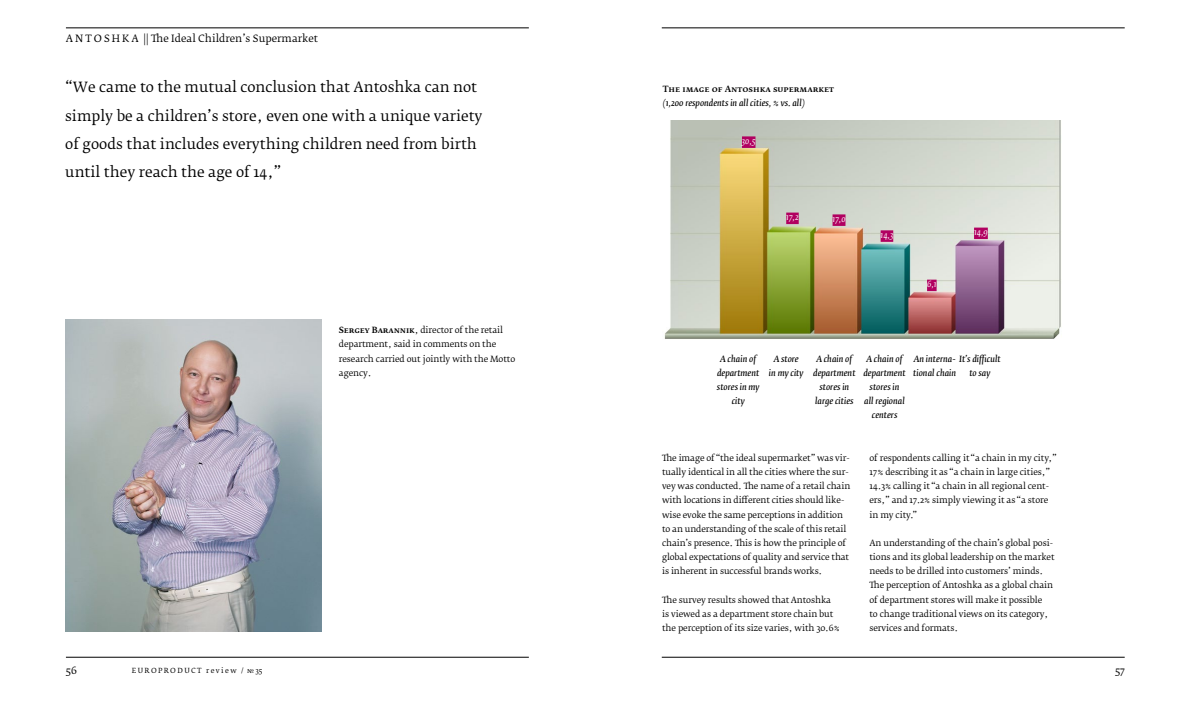
<style>
.page{position:relative;width:1191px;height:709px;background:#fff}
.page>*{position:absolute;margin:0;border:0;box-sizing:border-box;transform-origin:0 0}
.t1{font:14px/28.3px "Fedra Serif B Pro";color:#000}
.t2{font:10px "Fedra Serif B Pro";color:#000}
.t3{font:8.5px/14.2px "Fedra Serif B Pro";letter-spacing:-.01em;color:#000}
.t4{font:italic 8.5px/14.2px "Fedra Serif B Pro";color:#000;text-align:center}
.t5{font:500 8.5px "Fedra Serif B Pro";color:#000}
.t6{font:italic 8.5px "Fedra Serif B Pro";color:#fff}
.t7{font:7px "Fedra Serif B Pro";letter-spacing:.2em;color:#000}
.s1{font-weight:500}
</style>
<div class="page">
<img style="left:66px;top:319px;width:256px;height:312px">
<img style="left:664px;top:120px;width:397px;height:219px">
<div style="left:742px;top:136px;width:13px;height:12px;background:#b10060"></div>
<div style="left:786px;top:212px;width:12px;height:12px;background:#b10060"></div>
<div style="left:832px;top:214px;width:13px;height:12px;background:#b10060"></div>
<div style="left:880px;top:230px;width:13px;height:12px;background:#b10060"></div>
<div style="left:974px;top:227px;width:13px;height:12px;background:#b10060"></div>
<div style="left:927px;top:280px;width:9px;height:11px;background:#b10060"></div>
<hr style="left:66px;top:27px;width:463px;height:1px;background:#000">
<hr style="left:66px;top:656px;width:463px;height:1px;background:#000">
<hr style="left:662px;top:27px;width:462px;height:1px;background:#000">
<hr style="left:662px;top:656px;width:462px;height:1px;background:#000">
<p class="t2" style="left:66px;top:32px;width:254px">A N T O S H K A || The Ideal Children’s Supermarket</p>
<h1 class="t1" style="left:65px;top:73px;width:419px">“We came to the mutual conclusion that Antoshka can not simply be a children’s store, even one with a unique variety of goods that includes everything children need from birth until they reach the age of 14,”</h1>
<p class="t3" style="left:339px;top:323px;width:178px"><span class="s1">Sergey Barannik</span>, director of the retail department, said in comments on the research carried out jointly with the Motto agency.</p>
<p class="t5" style="left:662px;top:84px;width:173px">The image of Antoshka supermarket</p>
<p class="t4" style="left:662px;top:96px;width:144px">(1,200 respondents in all cities, % vs. all)</p>
<p class="t6" style="left:742px;top:136px;width:15px">30,5</p>
<p class="t6" style="left:786px;top:212px;width:14px">17,2</p>
<p class="t6" style="left:832px;top:214px;width:14px">17,0</p>
<p class="t6" style="left:880px;top:230px;width:14px">14,3</p>
<p class="t6" style="left:974px;top:227px;width:15px">14,9</p>
<p class="t6" style="left:927px;top:279px;width:11px">6,1</p>
<p class="t4" style="left:717px;top:351px;width:44px">A chain of department stores in my city</p>
<p class="t4" style="left:769px;top:351px;width:36px">A store<br>in my city</p>
<p class="t4" style="left:813px;top:351px;width:44px">A chain of department stores in large cities</p>
<p class="t4" style="left:863px;top:351px;width:44px">A chain of department stores in<br>all regional centers</p>
<p class="t4" style="left:913px;top:351px;width:89px;text-align:left">An interna- It’s difficult tional chain</p>
<p class="t4" style="left:969px;top:365px;width:23px">to say</p>
<p class="t3" style="left:662px;top:451px;width:190px">The image of “the ideal supermarket” was vir&shy;tually identical in all the cities where the sur&shy;vey was conducted. The name of a retail chain with locations in different cities should like&shy;wise evoke the same perceptions in addition to an understanding of the scale of this retail chain’s presence. This is how the principle of global expectations of quality and service that is inherent in successful brands works.</p>
<p class="t3" style="left:662px;top:592px;width:179px">The survey results showed that Antoshka is viewed as a department store chain but the perception of its size varies, with 30.6%</p>
<p class="t3" style="left:869px;top:451px;width:189px">of respondents calling it “a chain in my city,” 17% describing it as “a chain in large cities,” 14.3% calling it “a chain in all regional cent&shy;ers,” and 17.2% simply viewing it as “a store in my city.”</p>
<p class="t3" style="left:869px;top:536px;width:186px">An understanding of the chain’s global posi&shy;tions and its global leadership on the market needs to be drilled into customers’ minds.<br>The perception of Antoshka as a global chain of department stores will make it possible<br>to change traditional views on its category, services and formats.</p>
<p class="t2" style="left:66px;top:663px;width:13px">56</p>
<p class="t2" style="left:1115px;top:663px;width:12px">57</p>
<p class="t7" style="left:132px;top:666px;width:132px">EUROPRODUCT review / №35</p>
</div>
